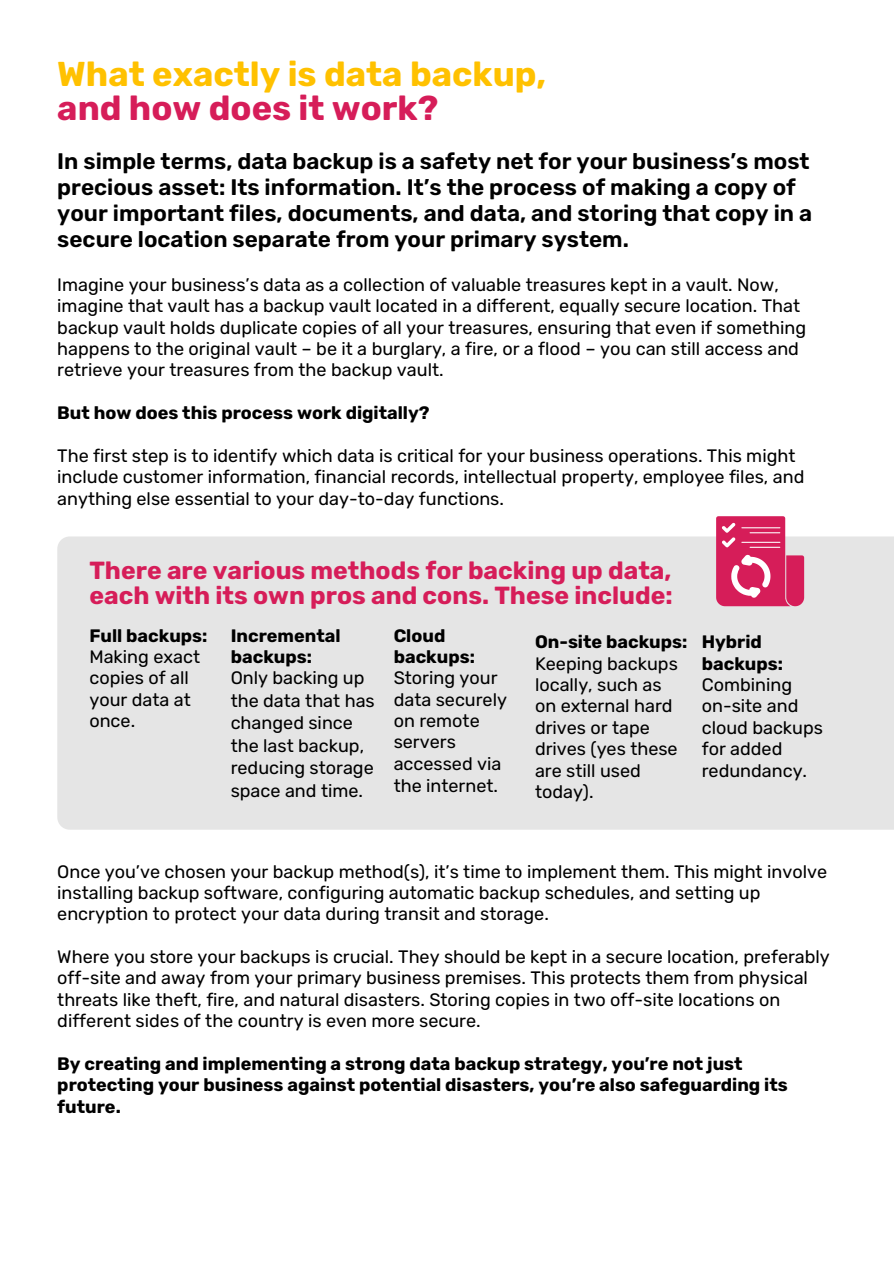
<style>
.page{position:relative;width:894px;height:1264px;background:#fff}
.page>*{position:absolute;margin:0;border:0;box-sizing:border-box;transform-origin:0 0}
.t1{font:700 34.5px/33.8px "Rubik";color:#ffc100}
.t2{font:700 24.75px/24.8px "Rubik";color:#d61d59}
.t3{font:600 22.5px/25.8px "Rubik";color:#000}
.t4{font:18px/21.3px "Rubik";color:#000}
.t5{font:700 18px/21.3px "Rubik";color:#000}
.s1{color:#d61d59}
</style>
<div class="page">
<div style="left:57px;top:536px;width:836px;height:293px;background:#e5e5e5"></div>
<svg style="left:716px;top:516px;width:87px;height:90px;background:#dd4b7a"></svg>
<h1 class="t1" style="left:57px;top:57px;width:490px">What exactly is data backup, <span class="s1">and how does it work?</span></h1>
<h2 class="t3" style="left:57px;top:149px;width:756px">In simple terms, data backup is a safety net for your business’s most precious asset: Its information. It’s the process of making a copy of your important files, documents, and data, and storing that copy in a secure location separate from your primary system.</h2>
<p class="t4" style="left:57px;top:274px;width:722px">Imagine your business’s data as a collection of valuable treasures kept in a vault. Now,</p>
<p class="t4" style="left:57px;top:295px;width:750px">imagine that vault has a backup vault located in a different, equally secure location. That backup vault holds duplicate copies of all your treasures, ensuring that even if something happens to the original vault – be it a burglary, a fire, or a flood – you can still access and</p>
<p class="t4" style="left:57px;top:359px;width:388px">retrieve your treasures from the backup vault.</p>
<h3 class="t5" style="left:57px;top:402px;width:374px">But how does this process work digitally?</h3>
<p class="t4" style="left:57px;top:445px;width:739px">The first step is to identify which data is critical for your business operations. This might</p>
<p class="t4" style="left:57px;top:466px;width:748px">include customer information, financial records, intellectual property, employee files, and</p>
<p class="t4" style="left:57px;top:488px;width:448px">anything else essential to your day-to-day functions.</p>
<p class="t2" style="left:89px;top:558px;width:584px">There are various methods for backing up data, each with its own pros and cons. These include:</p>
<h2 class="t5" style="left:89px;top:624px;width:120px">Full backups:</h2>
<p class="t4" style="left:89px;top:646px;width:112px">Making exact</p>
<p class="t4" style="left:89px;top:667px;width:101px">copies of all</p>
<p class="t4" style="left:89px;top:689px;width:103px">your data at</p>
<p class="t4" style="left:89px;top:710px;width:47px">once.</p>
<p class="t5" style="left:231px;top:624px;width:111px">Incremental backups:</p>
<p class="t4" style="left:231px;top:667px;width:145px;line-height:22.5px">Only backing up the data that has changed since the last backup, reducing storage space and time.</p>
<p class="t5" style="left:393px;top:624px;width:83px">Cloud backups:</p>
<p class="t4" style="left:393px;top:667px;width:105px">Storing your</p>
<p class="t4" style="left:393px;top:689px;width:115px">data securely</p>
<p class="t4" style="left:393px;top:710px;width:88px">on remote</p>
<p class="t4" style="left:393px;top:731px;width:64px">servers</p>
<p class="t4" style="left:393px;top:752px;width:109px;line-height:22.5px">accessed via the internet.</p>
<p class="t5" style="left:535px;top:631px;width:154px">On-site backups:</p>
<p class="t4" style="left:535px;top:653px;width:144px">Keeping backups locally, such as</p>
<p class="t4" style="left:535px;top:695px;width:144px">on external hard drives or tape drives (yes these are still used</p>
<p class="t4" style="left:535px;top:781px;width:60px">today).</p>
<p class="t5" style="left:701px;top:631px;width:83px">Hybrid backups:</p>
<p class="t4" style="left:701px;top:674px;width:92px">Combining</p>
<p class="t4" style="left:701px;top:695px;width:98px">on-site and</p>
<p class="t4" style="left:701px;top:717px;width:123px">cloud backups</p>
<p class="t4" style="left:701px;top:738px;width:82px">for added</p>
<p class="t4" style="left:701px;top:759px;width:107px">redundancy.</p>
<p class="t4" style="left:57px;top:860px;width:771px">Once you’ve chosen your backup method(s), it’s time to implement them. This might involve installing backup software, configuring automatic backup schedules, and setting up</p>
<p class="t4" style="left:57px;top:903px;width:493px">encryption to protect your data during transit and storage.</p>
<p class="t4" style="left:57px;top:946px;width:773px">Where you store your backups is crucial. They should be kept in a secure location, preferably off-site and away from your primary business premises. This protects them from physical threats like theft, fire, and natural disasters. Storing copies in two off-site locations on</p>
<p class="t4" style="left:57px;top:1010px;width:425px">different sides of the country is even more secure.</p>
<p class="t5" style="left:57px;top:1053px;width:731px">By creating and implementing a strong data backup strategy, you’re not just protecting your business against potential disasters, you’re also safeguarding its future.</p>
</div>
